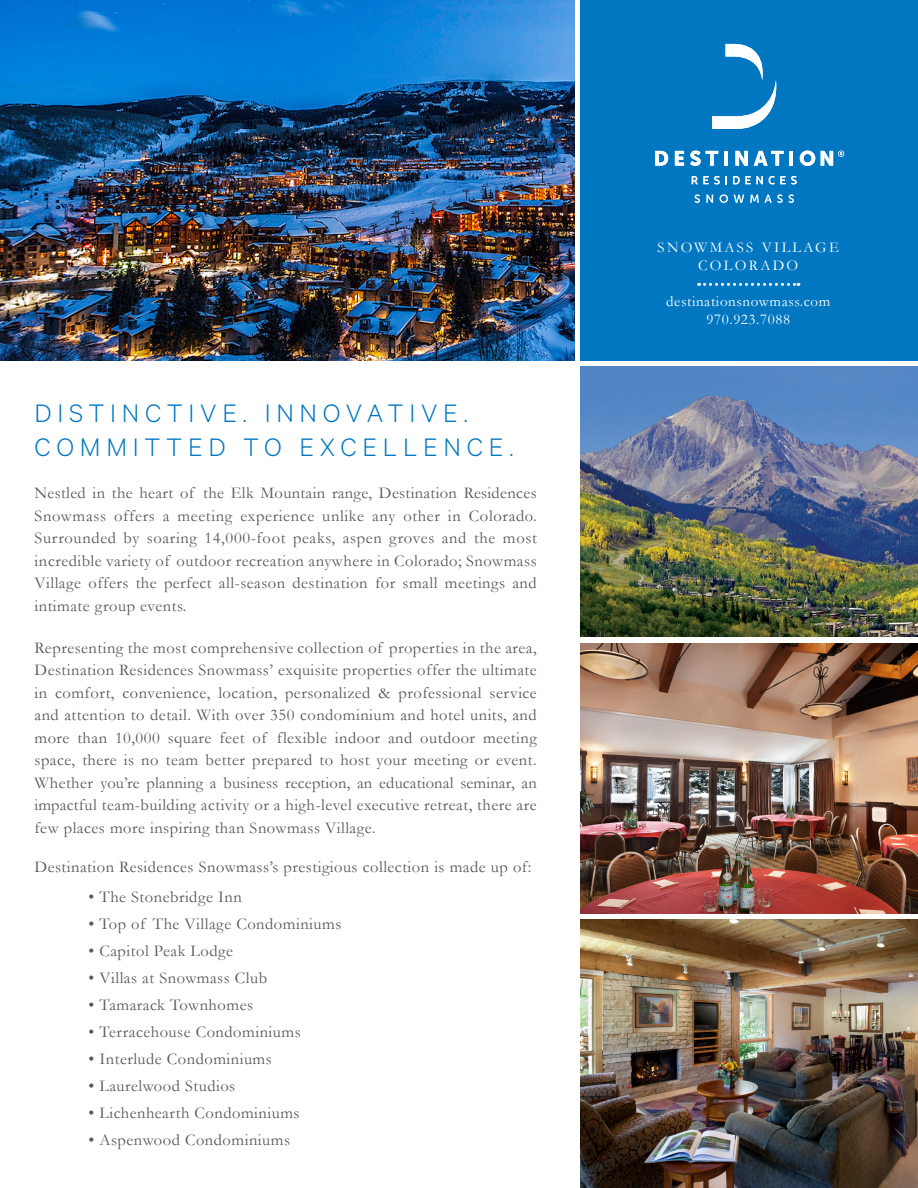
<style>
.page{position:relative;width:918px;height:1188px;background:#fff}
.page>*{position:absolute;margin:0;border:0;box-sizing:border-box;transform-origin:0 0}
.t1{font:300 28.5px "Calibre";letter-spacing:.2em;color:#0077c0}
.t2{font:16.5px/22.5px "Garamond";letter-spacing:.03em;color:#57585a;text-align:justify}
.t3{font:15px "Garamond";letter-spacing:.04em;color:#fff}
.t4{font:15px "Garamond";letter-spacing:.15em;color:#fff}
</style>
<div class="page">
<img style="left:0;top:0;width:574px;height:361px">
<img style="left:580px;top:920px;width:338px;height:268px">
<img style="left:580px;top:643px;width:338px;height:270px">
<img style="left:580px;top:367px;width:338px;height:270px">
<div style="left:580px;top:0;width:338px;height:361px;background:#0077c0"></div>
<svg style="left:655px;top:151px;width:13px;height:15px"></svg>
<svg style="left:675px;top:151px;width:9px;height:15px"></svg>
<svg style="left:690px;top:151px;width:28px;height:15px"></svg>
<hr style="left:724px;top:151px;width:4px;height:15px;background:#fff">
<svg style="left:735px;top:151px;width:13px;height:15px"></svg>
<svg style="left:754px;top:151px;width:30px;height:15px"></svg>
<hr style="left:790px;top:151px;width:3px;height:15px;background:#fff">
<svg style="left:800px;top:151px;width:15px;height:15px"></svg>
<svg style="left:712px;top:44px;width:64px;height:85px"></svg>
<svg style="left:694px;top:194px;width:6px;height:9px"></svg>
<svg style="left:706px;top:195px;width:7px;height:8px"></svg>
<svg style="left:719px;top:194px;width:9px;height:9px"></svg>
<svg style="left:734px;top:195px;width:10px;height:8px"></svg>
<svg style="left:750px;top:194px;width:44px;height:9px"></svg>
<svg style="left:692px;top:176px;width:28px;height:8px"></svg>
<svg style="left:733px;top:176px;width:7px;height:8px"></svg>
<svg style="left:746px;top:176px;width:17px;height:8px"></svg>
<svg style="left:769px;top:176px;width:28px;height:8px"></svg>
<svg style="left:821px;top:151px;width:23px;height:15px"></svg>
<svg style="left:699px;top:283px;width:100px;height:3px"></svg>
<p class="t1" style="left:34px;top:396px;width:435px">DISTINCTIVE. INNOVATIVE.</p>
<p class="t1" style="left:34px;top:431px;width:480px">COMMITTED TO EXCELLENCE.</p>
<p class="t2" style="left:34px;top:482px;width:504px">Nestled in the heart of the Elk Mountain range, Destination Residences Snowmass offers a meeting experience unlike any other in Colorado.<br>Surrounded by soaring 14,000-foot peaks, aspen groves and the most incredible variety of outdoor recreation anywhere in Colorado; Snowmass Village offers the perfect all-season destination for small meetings and intimate group events.</p>
<p class="t2" style="left:34px;top:636px;width:504px">Representing the most comprehensive collection of properties in the area, Destination Residences Snowmass’ exquisite properties offer the ultimate in comfort, convenience, location, personalized &amp; professional service and attention to detail. With over 350 condominium and hotel units, and more than 10,000 square feet of flexible indoor and outdoor meeting space, there is no team better prepared to host your meeting or event.<br>Whether you’re planning a business reception, an educational seminar, an impactful team-building activity or a high-level executive retreat, there are few places more inspiring than Snowmass Village.</p>
<p class="t2" style="left:34px;top:856px;width:498px">Destination Residences Snowmass’s prestigious collection is made up of:</p>
<p class="t2" style="left:89px;top:886px;width:155px">• The Stonebridge Inn</p>
<p class="t2" style="left:89px;top:913px;width:254px">• Top of The Village Condominiums</p>
<p class="t2" style="left:89px;top:940px;width:146px">• Capitol Peak Lodge</p>
<p class="t2" style="left:89px;top:967px;width:180px">• Villas at Snowmass Club</p>
<p class="t2" style="left:89px;top:994px;width:166px">• Tamarack Townhomes</p>
<p class="t2" style="left:89px;top:1021px;width:214px">• Terracehouse Condominiums</p>
<p class="t2" style="left:89px;top:1048px;width:185px">• Interlude Condominiums</p>
<p class="t2" style="left:89px;top:1075px;width:148px">• Laurelwood Studios</p>
<p class="t2" style="left:89px;top:1102px;width:213px">• Lichenhearth Condominiums</p>
<p class="t2" style="left:89px;top:1129px;width:203px">• Aspenwood Condominiums</p>
<p class="t3" style="left:658px;top:239px;width:76px">Snowmass</p>
<p class="t3" style="left:762px;top:239px;width:24px">Villa</p>
<p class="t3" style="left:815px;top:239px;width:25px">ge</p>
<p class="t4" style="left:698px;top:257px;width:102px">Colorado</p>
<p class="t3" style="left:666px;top:293px;width:166px">destinationsnowmass.com</p>
<p class="t3" style="left:707px;top:311px;width:85px">970.923.7088</p>
</div>
